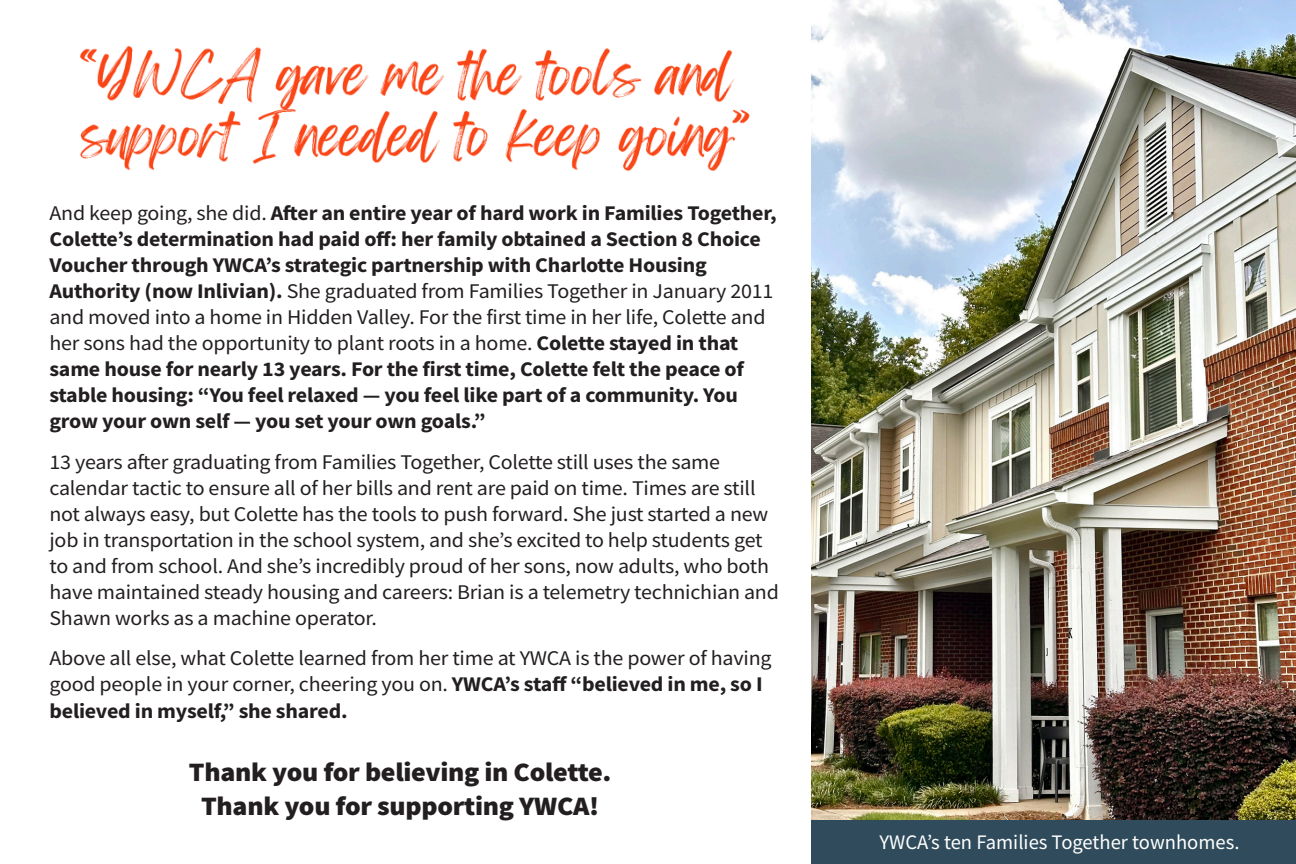
<style>
.page{position:relative;width:1296px;height:864px;background:#fff}
.page>*{position:absolute;margin:0;border:0;box-sizing:border-box;transform-origin:0 0}
.Paragraph_Style_1{font:900 26.6px/33.6px "Source Sans Pro";letter-spacing:-.01em;color:#231f20;text-align:center;scale:1.05 1}
.Paragraph_Style_1-2{font:20.8px/26px "Source Sans Pro";letter-spacing:-.01em;color:#231f20;scale:1.05 1}
.Paragraph_Style_1-3{font:700 20.8px/26px "Source Sans Pro";letter-spacing:-.01em;color:#231f20;scale:1.05 1}
.t1{font:20.6px "Source Sans Pro";color:#fff}
.s1{font-weight:400}
.s2{font-weight:700}
</style>
<div class="page">
<img style="left:812px;top:0;width:484px;height:820px">
<img style="left:80px;top:45px;width:670px;height:127px">
<div style="left:812px;top:820px;width:484px;height:44px;background:#304c5c"></div>
<p class="Paragraph_Style_1-3" style="left:49px;top:202px;width:694px"><span class="s1">And keep going, she did.</span> After an entire year of hard work in Families Together, Colette’s determination had paid off: her family obtained a Section 8 Choice Voucher through YWCA’s strategic partnership with Charlotte Housing Authority (now Inlivian). <span class="s1">She graduated from Families Together in January 2011 and moved into a home in Hidden Valley. For the first time in her life, Colette and her sons had the opportunity to plant roots in a home.</span> Colette stayed in that same house for nearly 13 years. For the first time, Colette felt the peace of stable housing: “You feel relaxed — you feel like part of a community. You grow your own self — you set your own goals.”</p>
<p class="Paragraph_Style_1-2" style="left:49px;top:449px;width:696px">13 years after graduating from Families Together, Colette still uses the same calendar tactic to ensure all of her bills and rent are paid on time. Times are still not always easy, but Colette has the tools to push forward. She just started a new job in transportation in the school system, and she’s excited to help students get to and from school. And she’s incredibly proud of her sons, now adults, who both have maintained steady housing and careers: Brian is a telemetry technichian and Shawn works as a machine operator.</p>
<p class="Paragraph_Style_1-2" style="left:49px;top:645px;width:689px">Above all else, what Colette learned from her time at YWCA is the power of having good people in your corner, cheering you on. <span class="s2">YWCA’s staff “believed in me, so I believed in myself,” she shared.</span></p>
<p class="Paragraph_Style_1" style="left:189px;top:755px;width:404px">Thank you for believing in Colette.<br>Thank you for supporting YWCA!</p>
<p class="t1" style="left:880px;top:830px;width:361px">YWCA’s ten Families Together townhomes.</p>
</div>
